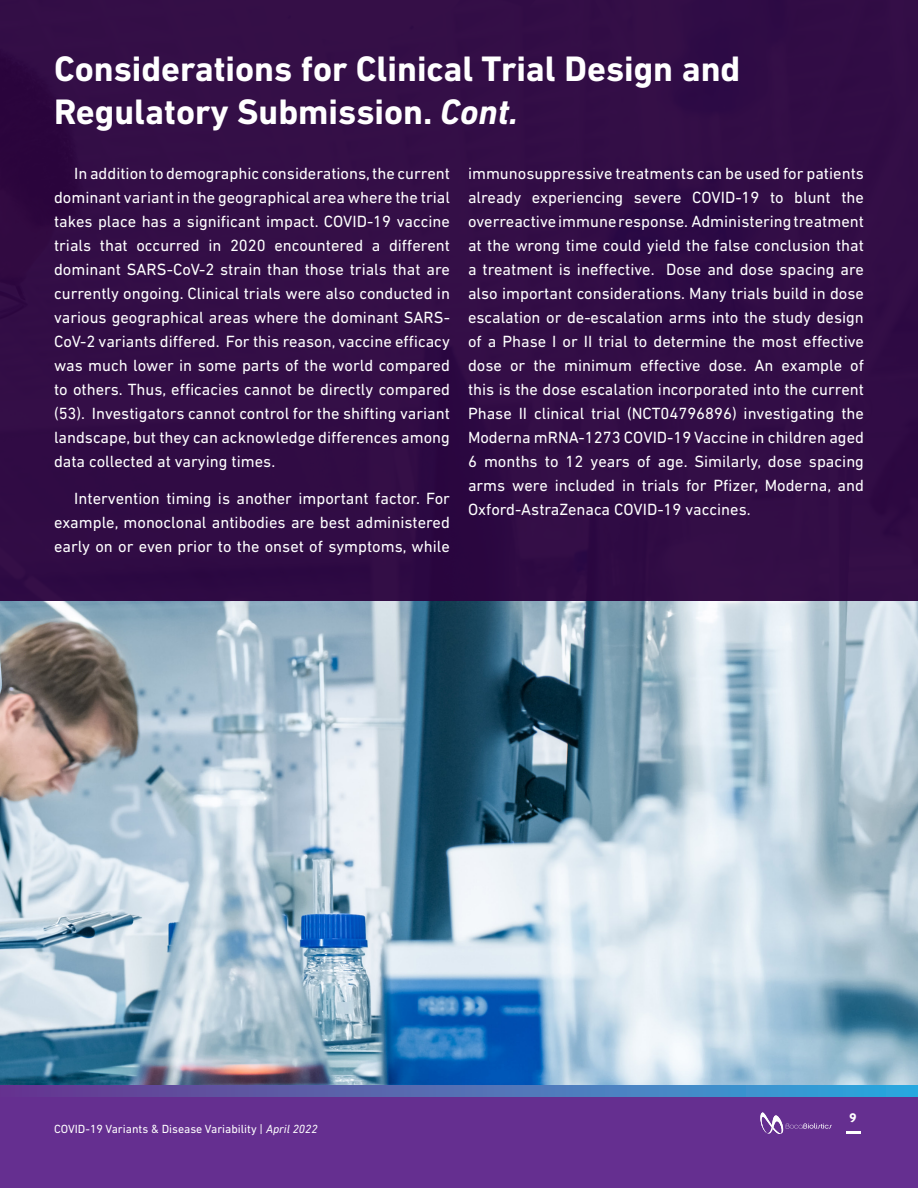
<style>
.page{position:relative;width:918px;height:1188px;background:#fff}
.page>*{position:absolute;margin:0;border:0;box-sizing:border-box;transform-origin:0 0}
.t1{font:700 36px/43.2px "DIN Next LT Pro";color:#fff}
.t2{font:16.5px/24px "DIN Next LT Pro";color:#fff;text-align:justify}
.t3{font:700 13.5px "Agenda";color:#fff}
.t4{font:12px "DIN Next LT Pro";color:#fff}
.s1{font-style:italic}
</style>
<div class="page">
<div style="left:0;top:1097px;width:918px;height:91px;background:#652f90"></div>
<svg style="left:0;top:1084px;width:918px;height:13px;background:#5171b4"></svg>
<hr style="left:847px;top:1131px;width:14px;height:3px;background:#fff">
<svg style="left:760px;top:1112px;width:72px;height:22px"></svg>
<img style="left:0;top:600px;width:918px;height:484px">
<div style="left:0;top:0;width:918px;height:600px;background:#330d46"></div>
<p class="t1" style="left:54px;top:47px;width:688px">Considerations for Clinical Trial Design and<br>Regulatory Submission. <span class="s1">Cont.</span></p>
<p class="t2" style="left:54px;top:161px;width:398px;text-indent:20px">In addition to demographic considerations, the current dominant variant in the geographical area where the trial takes place has a significant impact. COVID-19 vaccine trials that occurred in 2020 encountered a different dominant SARS-CoV-2 strain than those trials that are currently ongoing. Clinical trials were also conducted in various geographical areas where the dominant SARS-CoV-2 variants differed. For this reason, vaccine efficacy was much lower in some parts of the world compared to others. Thus, efficacies cannot be directly compared (53). Investigators cannot control for the shifting variant landscape, but they can acknowledge differences among data collected at varying times.</p>
<p class="t2" style="left:54px;top:486px;width:397px;text-indent:20px">Intervention timing is another important factor. For example, monoclonal antibodies are best administered early on or even prior to the onset of symptoms, while</p>
<p class="t2" style="left:468px;top:161px;width:398px">immunosuppressive treatments can be used for patients already experiencing severe COVID-19 to blunt the overreactive immune response. Administering treatment at the wrong time could yield the false conclusion that a treatment is ineffective. Dose and dose spacing are also important considerations. Many trials build in dose escalation or de-escalation arms into the study design of a Phase I or II trial to determine the most effective dose or the minimum effective dose. An example of this is the dose escalation incorporated into the current Phase II clinical trial (NCT04796896) investigating the Moderna mRNA-1273 COVID-19 Vaccine in children aged 6 months to 12 years of age. Similarly, dose spacing arms were included in trials for Pfizer, Moderna, and Oxford-AstraZenaca COVID-19 vaccines.</p>
<p class="t4" style="left:54px;top:1122px;width:265px">COVID-19 Variants &amp; Disease Variability | <span class="s1">April 2022</span></p>
<p class="t3" style="left:850px;top:1111px;width:9px">9</p>
</div>
